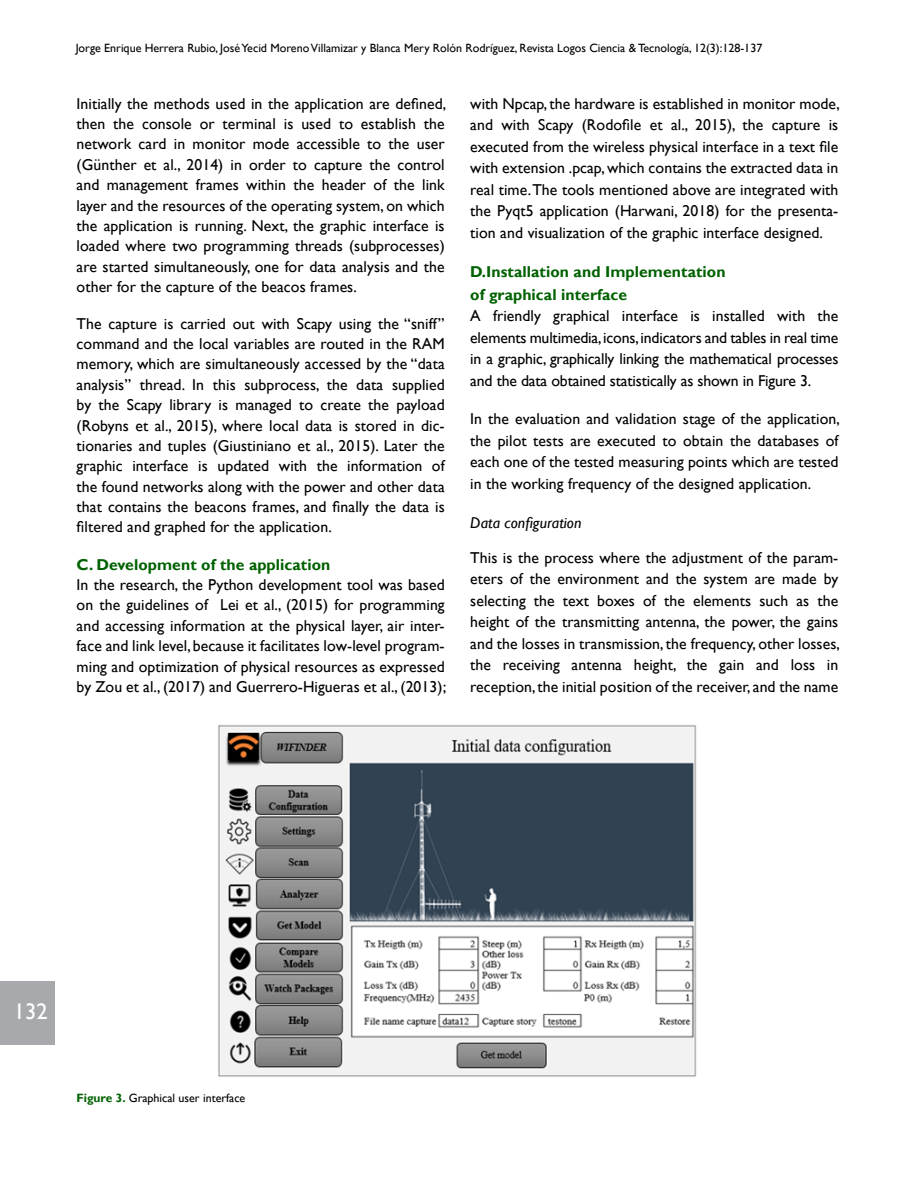
<style>
.page{position:relative;width:915px;height:1191px;background:#fff}
.page>*{position:absolute;margin:0;border:0;box-sizing:border-box;transform-origin:0 0}
.t1{font:22.5px "Gill Sans";color:#fff}
.Cuerpo_general{font:15.75px/20.4px "Gill Sans";letter-spacing:.005em;color:#000;text-align:justify}
.Subtitulo_2{font:700 15.75px/22.4px "Gill Sans";letter-spacing:.005em;color:#006100}
.Subtitulo_3{font:italic 15.75px "Gill Sans";letter-spacing:.005em;color:#000}
.Título_figura{font:12px "Gill Sans";color:#000}
.s1{font-weight:700;color:#006100}
</style>
<div class="page">
<div style="left:0;top:981px;width:54px;height:64px;background:#a7a9ac"></div>
<img style="left:218px;top:724px;width:478px;height:353px">
<p class="Título_figura" style="left:76px;top:41px;width:687px">Jorge Enrique Herrera Rubio, José Yecid Moreno Villamizar y Blanca Mery Rolón Rodríguez, Revista Logos Ciencia &amp; Tecnología, 12(3):128-137</p>
<p class="Cuerpo_general" style="left:77px;top:93px;width:371px">Initially the methods used in the application are defined, then the console or terminal is used to establish the network card in monitor mode accessible to the user (Günther et al., 2014) in order to capture the control and management frames within the header of the link layer and the resources of the operating system, on which the application is running. Next, the graphic interface is loaded where two programming threads (subprocesses) are started simultaneously, one for data analysis and the other for the capture of the beacos frames.</p>
<p class="Cuerpo_general" style="left:77px;top:313px;width:369px">The capture is carried out with Scapy using the “sniff” command and the local variables are routed in the RAM memory, which are simultaneously accessed by the “data analysis” thread. In this subprocess, the data supplied by the Scapy library is managed to create the payload (Robyns et al., 2015), where local data is stored in dic&shy;tionaries and tuples (Giustiniano et al., 2015). Later the graphic interface is updated with the information of the found networks along with the power and other data that contains the beacons frames, and finally the data is filtered and graphed for the application.</p>
<p class="Subtitulo_2" style="left:77px;top:553px;width:255px">C. Development of the application</p>
<p class="Cuerpo_general" style="left:77px;top:575px;width:371px">In the research, the Python development tool was based on the guidelines of Lei et al., (2015) for programming and accessing information at the physical layer, air inter&shy;face and link level, because it facilitates low-level program&shy;ming and optimization of physical resources as expressed by Zou et al., (2017) and Guerrero-Higueras et al., (2013);</p>
<p class="Cuerpo_general" style="left:470px;top:93px;width:371px;line-height:21.6px">with Npcap, the hardware is established in monitor mode, and with Scapy (Rodofile et al., 2015), the capture is executed from the wireless physical interface in a text file with extension .pcap, which contains the extracted data in real time. The tools mentioned above are integrated with the Pyqt5 application (Harwani, 2018) for the presenta&shy;tion and visualization of the graphic interface designed.</p>
<p class="Subtitulo_2" style="left:470px;top:261px;width:257px">D.Installation and Implementation of graphical interface</p>
<p class="Cuerpo_general" style="left:470px;top:305px;width:369px;line-height:21.6px">A friendly graphical interface is installed with the elements multimedia, icons, indicators and tables in real time in a graphic, graphically linking the mathematical processes and the data obtained statistically as shown in Figure 3.</p>
<p class="Cuerpo_general" style="left:470px;top:408px;width:371px;line-height:21.6px">In the evaluation and validation stage of the application, the pilot tests are executed to obtain the databases of each one of the tested measuring points which are tested in the working frequency of the designed application.</p>
<p class="Subtitulo_3" style="left:470px;top:514px;width:113px">Data configuration</p>
<p class="Cuerpo_general" style="left:470px;top:547px;width:371px;line-height:21.6px">This is the process where the adjustment of the param&shy;eters of the environment and the system are made by selecting the text boxes of the elements such as the height of the transmitting antenna, the power, the gains and the losses in transmission, the frequency, other losses, the receiving antenna height, the gain and loss in reception, the initial position of the receiver, and the name</p>
<h1 class="t1" style="left:14px;top:998px;width:35px">132</h1>
<p class="Título_figura" style="left:77px;top:1091px;width:170px"><span class="s1">Figure 3.</span> Graphical user interface</p>
</div>
